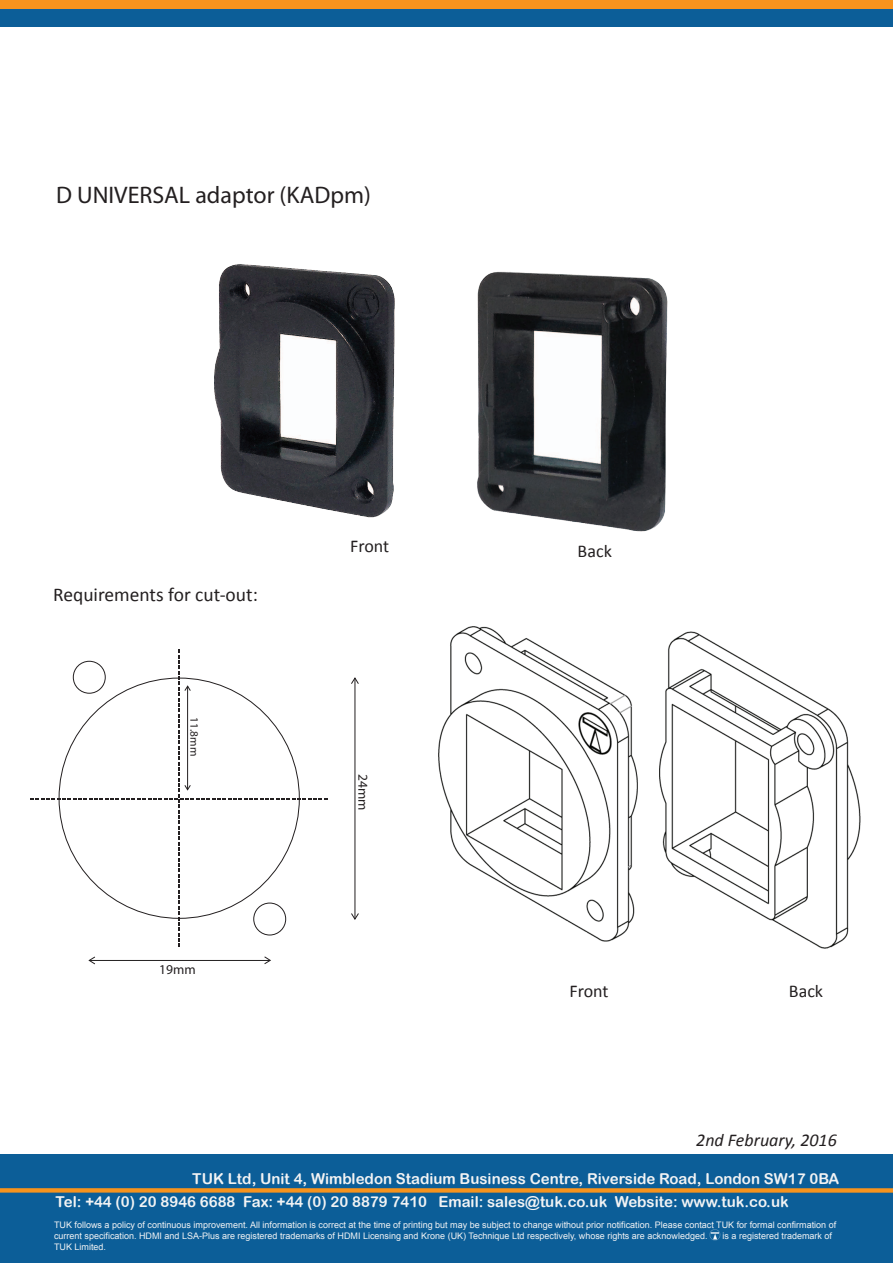
<style>
.page{position:relative;width:893px;height:1263px;background:#fff}
.page>*{position:absolute;margin:0;border:0;box-sizing:border-box;transform-origin:0 0}
.t1{font:24px "Myriad Pro";color:#231f20}
.t2{font:19.5px "Calibri";color:#231f20}
.t3{font:18px "Calibri";color:#231f20}
.t4{font:italic 18px "Calibri";color:#231f20}
.t5{font:15px/23.1px "Arial Rounded MT Bold";color:#f2f3f4}
.t6{font:13.5px "Myriad Pro";color:#231f20}
.t7{font:11.4px "Myriad Pro";color:#231f20}
.t8{font:9px/10.8px "Arial";color:#f2f3f4}
</style>
<div class="page">
<div style="left:0;top:9px;width:893px;height:17px;background:#0c5e98"></div>
<div style="left:0;top:0;width:893px;height:9px;background:#f7931d"></div>
<div style="left:0;top:1154px;width:893px;height:109px;background:#0c5e98"></div>
<div style="left:0;top:1188px;width:893px;height:5px;background:#f7931d"></div>
<svg style="left:710px;top:1230px;width:10px;height:10px"></svg>
<hr style="left:90px;top:960px;width:180px;height:1px;background:#231f20">
<hr style="left:355px;top:679px;width:1px;height:239px;background:#231f20">
<svg style="left:351px;top:677px;width:8px;height:8px"></svg>
<svg style="left:351px;top:912px;width:8px;height:8px"></svg>
<svg style="left:264px;top:956px;width:7px;height:8px"></svg>
<svg style="left:88px;top:956px;width:7px;height:9px"></svg>
<img style="left:438px;top:627px;width:200px;height:315px">
<img style="left:660px;top:632px;width:200px;height:317px">
<img style="left:214px;top:264px;width:181px;height:254px">
<img style="left:477px;top:271px;width:191px;height:261px">
<svg style="left:30px;top:650px;width:298px;height:297px"></svg>
<p class="t1" style="left:56px;top:180px;width:316px">D UNIVERSAL adaptor (KADpm)</p>
<p class="t2" style="left:53px;top:582px;width:206px">Requirements for cut-out:</p>
<p class="t7" style="left:201px;top:717px;width:40px;rotate:90deg">11.8mm</p>
<p class="t6" style="left:159px;top:961px;width:38px">19mm</p>
<p class="t3" style="left:350px;top:535px;width:41px">Front</p>
<p class="t3" style="left:578px;top:540px;width:36px">Back</p>
<p class="t6" style="left:371px;top:774px;width:38px;rotate:90deg">24mm</p>
<p class="t3" style="left:569px;top:980px;width:41px">Front</p>
<p class="t3" style="left:789px;top:980px;width:36px">Back</p>
<p class="t4" style="left:696px;top:1127px;width:142px">2nd February, 2016</p>
<p class="t5" style="left:55px;top:1166px;width:785px;text-indent:137px">TUK Ltd, Unit 4, Wimbledon Stadium Business Centre, Riverside Road, London SW17 0BA<br>Tel: +44 (0) 20 8946 6688 Fax: +44 (0) 20 8879 7410 Email: sales@tuk.co.uk Website: www.tuk.co.uk</p>
<p class="t8" style="left:54px;top:1220px;width:784px">TUK follows a policy of continuous improvement. All information is correct at the time of printing but may be subject to change without prior notification. Please contact TUK for formal confirmation of current specification. HDMI and LSA-Plus are registered trademarks of HDMI Licensing and Krone (UK) Technique Ltd respectively, whose rights are acknowledged.</p>
<p class="t8" style="left:722px;top:1230px;width:111px">is a registered trademark of</p>
<p class="t8" style="left:54px;top:1241px;width:54px">TUK Limited.</p>
</div>
